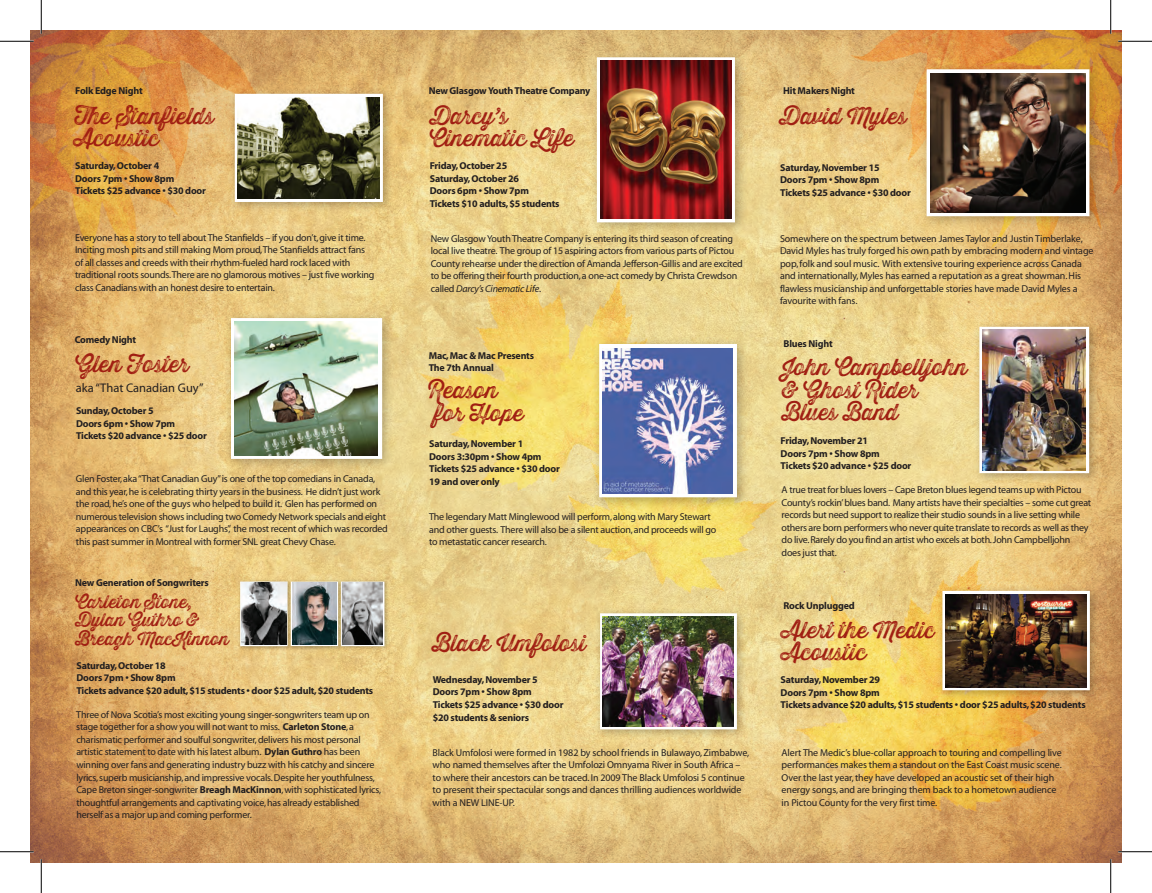
<style>
.page{position:relative;width:1152px;height:893px;background:#fff}
.page>*{position:absolute;margin:0;border:0;box-sizing:border-box;transform-origin:0 0}
.t1{font:22.5px/22.5px "Thirsty Rough Reg Thr";color:#a01e12}
.t2{font:17.5px/18.8px "Thirsty Rough Reg Thr";color:#a01e12}
.t3{font:12.5px "Myriad";color:#231f20}
.t4{font:10px/12.5px "Myriad";letter-spacing:-.02em;color:#231f20}
.t5{font:700 10px/12.5px "Myriad";letter-spacing:-.02em;color:#231f20}
.s1{font-style:italic}
.s2{font-weight:700}
</style>
<div class="page">
<img style="left:30px;top:30px;width:1091px;height:832px">
<img style="left:588px;top:333px;width:164px;height:180px">
<svg style="left:599px;top:344px;width:138px;height:153px"></svg>
<img style="left:586px;top:46px;width:165px;height:192px">
<svg style="left:596px;top:57px;width:138px;height:165px"></svg>
<img style="left:600px;top:61px;width:131px;height:157px">
<img style="left:602px;top:349px;width:130px;height:144px">
<img style="left:591px;top:604px;width:159px;height:139px">
<svg style="left:600px;top:613px;width:136px;height:116px"></svg>
<img style="left:602px;top:616px;width:131px;height:110px">
<img style="left:220px;top:307px;width:178px;height:168px">
<svg style="left:231px;top:318px;width:151px;height:141px"></svg>
<img style="left:234px;top:322px;width:144px;height:133px">
<img style="left:226px;top:85px;width:170px;height:130px">
<svg style="left:235px;top:94px;width:148px;height:108px"></svg>
<img style="left:238px;top:97px;width:142px;height:101px">
<img style="left:915px;top:58px;width:190px;height:175px">
<svg style="left:926px;top:69px;width:163px;height:147px"></svg>
<img style="left:930px;top:73px;width:155px;height:139px">
<img style="left:970px;top:318px;width:132px;height:169px">
<svg style="left:979px;top:327px;width:109px;height:146px"></svg>
<img style="left:982px;top:329px;width:103px;height:141px">
<img style="left:933px;top:582px;width:169px;height:121px">
<svg style="left:942px;top:591px;width:147px;height:99px"></svg>
<img style="left:945px;top:594px;width:141px;height:93px">
<img style="left:344px;top:578px;width:46px;height:74px">
<img style="left:236px;top:577px;width:51px;height:75px">
<img style="left:287px;top:577px;width:57px;height:75px">
<svg style="left:240px;top:581px;width:144px;height:65px;background:#8f8e8a"></svg>
<img style="left:292px;top:583px;width:44px;height:61px">
<hr style="left:0;top:40px;width:34px;height:2px;background:#fff">
<hr style="left:1118px;top:40px;width:33px;height:2px;background:#fff">
<hr style="left:0;top:850px;width:34px;height:2px;background:#fff">
<hr style="left:1118px;top:850px;width:33px;height:2px;background:#fff">
<hr style="left:40px;top:0;width:2px;height:34px;background:#fff">
<hr style="left:40px;top:859px;width:2px;height:33px;background:#fff">
<hr style="left:1109px;top:0;width:2px;height:34px;background:#fff">
<hr style="left:1109px;top:859px;width:2px;height:33px;background:#fff">
<hr style="left:0;top:41px;width:34px;height:1px;background:#000">
<hr style="left:1118px;top:41px;width:33px;height:1px;background:#000">
<hr style="left:0;top:851px;width:34px;height:1px;background:#000">
<hr style="left:1118px;top:851px;width:33px;height:1px;background:#000">
<hr style="left:41px;top:0;width:1px;height:34px;background:#000">
<hr style="left:41px;top:859px;width:1px;height:33px;background:#000">
<hr style="left:1110px;top:0;width:1px;height:34px;background:#000">
<hr style="left:1110px;top:859px;width:1px;height:33px;background:#000">
<p class="t5" style="left:75px;top:85px;width:69px">Folk Edge Night</p>
<p class="t5" style="left:428px;top:85px;width:163px">New Glasgow Youth Theatre Company</p>
<p class="t1" style="left:74px;top:104px;width:141px">The Stanfields<br>Acoustic</p>
<p class="t5" style="left:75px;top:160px;width:132px">Saturday, October 4<br>Doors 7pm • Show 8pm<br>Tickets $25 advance • $30 door</p>
<p class="t4" style="left:75px;top:232px;width:301px">Everyone has a story to tell about The Stanfields – if you don’t, give it time.<br>Inciting mosh pits and still making Mom proud, The Stanfields attract fans of all classes and creeds with their rhythm-fueled hard rock laced with traditional roots sounds.There are no glamorous motives – just five working class Canadians with an honest desire to entertain.</p>
<p class="t4" style="left:431px;top:233px;width:313px">New Glasgow Youth Theatre Company is entering its third season of creating local live theatre. The group of 15 aspiring actors from various parts of Pictou County rehearse under the direction of Amanda Jefferson-Gillis and are excited to be offering their fourth production, a one-act comedy by Christa Crewdson called <span class="s1">Darcy’s Cinematic Life</span>.</p>
<p class="t1" style="left:429px;top:104px;width:146px">Darcy’s<br>Cinematic Life</p>
<p class="t5" style="left:429px;top:160px;width:131px">Friday, October 25<br>Saturday, October 26<br>Doors 6pm • Show 7pm<br>Tickets $10 adults, $5 students</p>
<p class="t5" style="left:75px;top:334px;width:63px">Comedy Night</p>
<p class="t1" style="left:75px;top:352px;width:115px">Glen Foster</p>
<p class="t5" style="left:76px;top:405px;width:132px">Sunday, October 5<br>Doors 6pm • Show 7pm<br>Tickets $20 advance • $25 door</p>
<p class="t4" style="left:76px;top:473px;width:313px">Glen Foster, aka “That Canadian Guy” is one of the top comedians in Canada, and this year, he is celebrating thirty years in the business. He didn’t just work the road, he’s one of the guys who helped to build it. Glen has performed on numerous television shows including two Comedy Network specials and eight appearances on CBC’s “Just for Laughs”, the most recent of which was recorded this past summer in Montreal with former SNL great Chevy Chase.</p>
<p class="t3" style="left:76px;top:382px;width:129px">aka “That Canadian Guy”</p>
<p class="t5" style="left:75px;top:576px;width:135px">New Generation of Songwriters</p>
<p class="t2" style="left:75px;top:592px;width:155px">Carleton Stone,<br>Dylan Guthro &amp;<br>Breagh MacKinnon</p>
<p class="t5" style="left:76px;top:659px;width:298px">Saturday, October 18<br>Doors 7pm • Show 8pm<br>Tickets advance $20 adult, $15 students • door $25 adult, $20 students</p>
<p class="t4" style="left:76px;top:708px;width:306px">Three of Nova Scotia’s most exciting young singer-songwriters team up on stage together for a show you will not want to miss. <span class="s2">Carleton Stone</span>, a charismatic performer and soulful songwriter, delivers his most personal artistic statement to date with his latest album. <span class="s2">Dylan Guthro</span> has been winning over fans and generating industry buzz with his catchy and sincere lyrics, superb musicianship, and impressive vocals. Despite her youthfulness, Cape Breton singer-songwriter <span class="s2">Breagh MacKinnon</span>, with sophisticated lyrics, thoughtful arrangements and captivating voice, has already established herself as a major up and coming performer.</p>
<p class="t5" style="left:428px;top:349px;width:107px">Mac, Mac &amp; Mac Presents<br>The 7th Annual</p>
<p class="t1" style="left:428px;top:379px;width:96px">Reason for Hope</p>
<p class="t5" style="left:429px;top:438px;width:132px">Saturday, November 1<br>Doors 3:30pm • Show 4pm<br>Tickets $25 advance • $30 door<br>19 and over only</p>
<p class="t4" style="left:429px;top:511px;width:289px">The legendary Matt Minglewood will perform, along with Mary Stewart and other guests. There will also be a silent auction, and proceeds will go to metastatic cancer research.</p>
<p class="t1" style="left:432px;top:632px;width:155px">Black Umfolosi</p>
<p class="t5" style="left:432px;top:673px;width:132px">Wednesday, November 5<br>Doors 7pm • Show 8pm<br>Tickets $25 advance • $30 door $20 students &amp; seniors</p>
<p class="t4" style="left:432px;top:746px;width:318px">Black Umfolosi were formed in 1982 by school friends in Bulawayo, Zimbabwe, who named themselves after the Umfolozi Omnyama River in South Africa – to where their ancestors can be traced. In 2009 The Black Umfolosi 5 continue to present their spectacular songs and dances thrilling audiences worldwide with a NEW LINE-UP.</p>
<p class="t5" style="left:783px;top:85px;width:73px">Hit Makers Night</p>
<p class="t1" style="left:779px;top:104px;width:129px">David Myles</p>
<p class="t5" style="left:780px;top:161px;width:132px">Saturday, November 15<br>Doors 7pm • Show 8pm<br>Tickets $25 advance • $30 door</p>
<p class="t4" style="left:780px;top:232px;width:315px">Somewhere on the spectrum between James Taylor and Justin Timberlake, David Myles has truly forged his own path by embracing modern and vintage pop, folk and soul music. With extensive touring experience across Canada and internationally, Myles has earned a reputation as a great showman. His flawless musicianship and unforgettable stories have made David Myles a favourite with fans.</p>
<p class="t5" style="left:783px;top:337px;width:51px">Blues Night</p>
<p class="t1" style="left:781px;top:356px;width:187px">John Campbelljohn &amp; Ghost Rider<br>Blues Band</p>
<p class="t5" style="left:780px;top:435px;width:132px">Friday, November 21<br>Doors 7pm • Show 8pm<br>Tickets $20 advance • $25 door</p>
<p class="t4" style="left:781px;top:484px;width:311px">A true treat for blues lovers – Cape Breton blues legend teams up with Pictou County’s rockin’ blues band. Many artists have their specialties – some cut great records but need support to realize their studio sounds in a live setting while others are born performers who never quite translate to records as well as they do live. Rarely do you find an artist who excels at both. John Campbelljohn does just that.</p>
<p class="t5" style="left:783px;top:600px;width:73px">Rock Unplugged</p>
<p class="t1" style="left:781px;top:618px;width:154px">Alert the Medic<br>Acoustic</p>
<p class="t5" style="left:780px;top:674px;width:306px">Saturday, November 29<br>Doors 7pm • Show 8pm<br>Tickets advance $20 adults, $15 students • door $25 adults, $20 students</p>
<p class="t4" style="left:781px;top:746px;width:281px">Alert The Medic’s blue-collar approach to touring and compelling live performances makes them a standout on the East Coast music scene.<br>Over the last year, they have developed an acoustic set of their high energy songs, and are bringing them back to a hometown audience in Pictou County for the very first time.</p>
</div>
